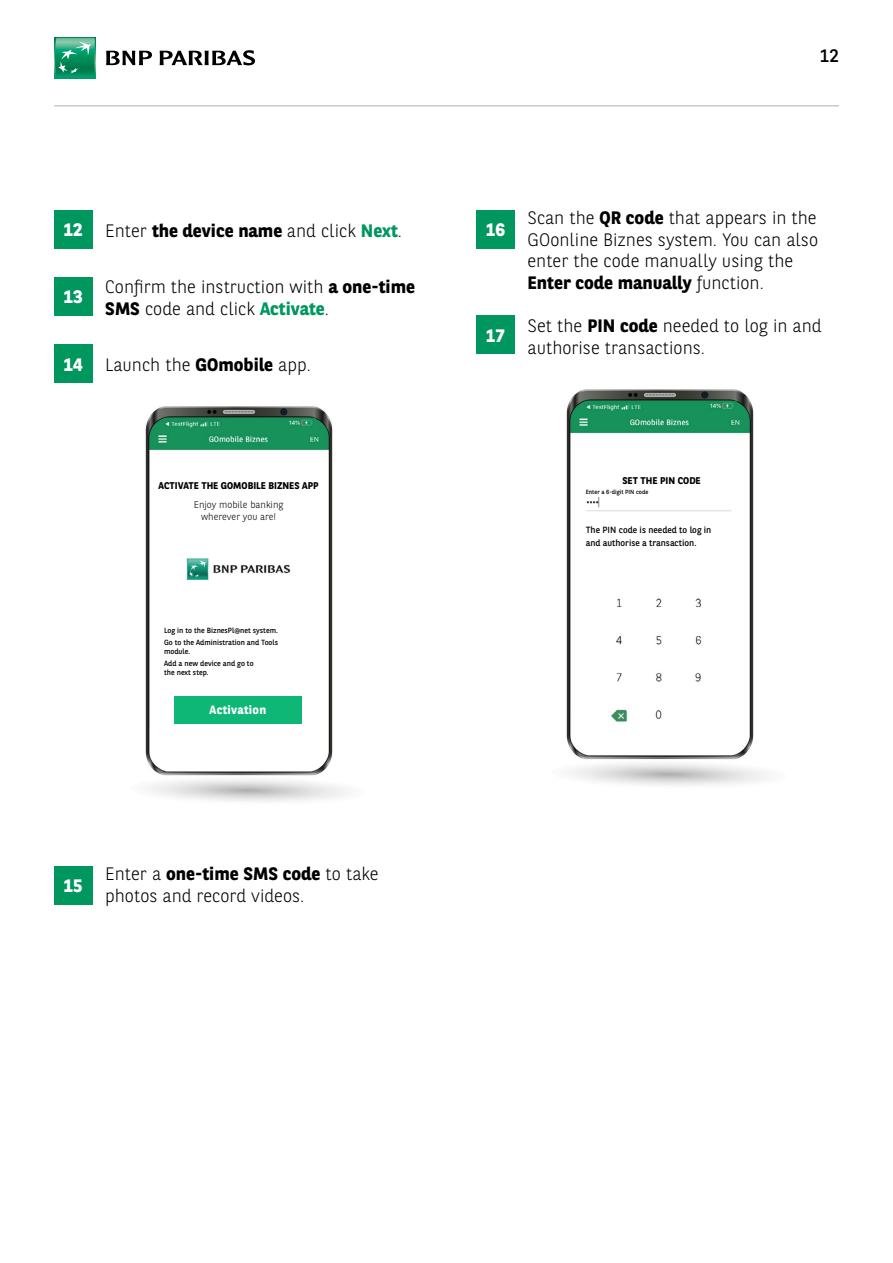
<style>
.page{position:relative;width:893px;height:1263px;background:#fff}
.page>*{position:absolute;margin:0;border:0;box-sizing:border-box;transform-origin:0 0}
.t1{font:300 18px/21.6px "BNPP Sans";color:#000}
.t2{font:700 18px "BNPP Sans";color:#fff}
.t3{font:18px "BNPP Sans";color:#000}
.t4{font:700 12px "BNPP Sans";letter-spacing:.025em;color:#fff}
.t5{font:700 9.75px "BNPP Sans";color:#000}
.t6{font:300 9.75px/11.7px "BNPP Sans";color:#000;text-align:center}
.t7{font:9px/13.5px "BNPP Sans";color:#000}
.t8{font:7.5px/12px "BNPP Sans";color:#000}
.t9{font:6px "BNPP Sans";color:#000}
.s1{font-weight:700}
.s2{font-weight:700;color:#00975f}
</style>
<div class="page">
<div style="left:54px;top:37px;width:42px;height:42px;background:#009d6d"></div>
<svg style="left:55px;top:38px;width:40px;height:37px"></svg>
<svg style="left:106px;top:51px;width:46px;height:14px"></svg>
<svg style="left:160px;top:50px;width:95px;height:15px"></svg>
<hr style="left:54px;top:105px;width:785px;height:1px;background:#b3b2b2">
<div style="left:54px;top:210px;width:38px;height:39px;background:#00975f"></div>
<div style="left:476px;top:210px;width:38px;height:39px;background:#00975f"></div>
<div style="left:54px;top:866px;width:38px;height:39px;background:#00975f"></div>
<div style="left:54px;top:278px;width:38px;height:38px;background:#00975f"></div>
<div style="left:476px;top:316px;width:38px;height:38px;background:#00975f"></div>
<div style="left:54px;top:345px;width:38px;height:38px;background:#00975f"></div>
<img style="left:145px;top:406px;width:202px;height:396px">
<div style="left:154px;top:469px;width:170px;height:60px;background:#fff"></div>
<div style="left:154px;top:614px;width:170px;height:71px;background:#fff"></div>
<div style="left:174px;top:696px;width:128px;height:27px;background:#0fb777"></div>
<img style="left:566px;top:389px;width:202px;height:397px">
<div style="left:577px;top:471px;width:170px;height:26px;background:#fff"></div>
<div style="left:577px;top:520px;width:170px;height:34px;background:#fff"></div>
<p class="t3" style="left:820px;top:44px;width:21px">12</p>
<p class="t1" style="left:105px;top:219px;width:298px">Enter <span class="s1">the device name</span> and click <span class="s2">Next</span>.</p>
<p class="t2" style="left:64px;top:218px;width:21px">12</p>
<p class="t2" style="left:486px;top:218px;width:21px">16</p>
<p class="t2" style="left:64px;top:285px;width:21px">13</p>
<p class="t2" style="left:64px;top:352px;width:21px">14</p>
<p class="t1" style="left:105px;top:275px;width:311px">Confirm the instruction with <span class="s1">a one-time<br>SMS</span> code and click <span class="s2">Activate</span>.</p>
<p class="t1" style="left:105px;top:353px;width:207px">Launch the <span class="s1">GOmobile</span> app.</p>
<p class="t2" style="left:486px;top:323px;width:21px">17</p>
<p class="t1" style="left:527px;top:206px;width:292px">Scan the <span class="s1">QR code</span> that appears in the GOonline Biznes system. You can also enter the code manually using the <span class="s1">Enter code manually</span> function.</p>
<p class="t1" style="left:527px;top:314px;width:296px">Set the <span class="s1">PIN code</span> needed to log in and authorise transactions.</p>
<p class="t5" style="left:159px;top:479px;width:162px">ACTIVATE THE GOMOBILE BIZNES APP</p>
<p class="t6" style="left:194px;top:498px;width:91px">Enjoy mobile banking wherever you are!</p>
<p class="t8" style="left:164px;top:624px;width:115px">Log in to the BiznesPl@net system.<br>Go to the Administration and Tools</p>
<p class="t8" style="left:164px;top:645px;width:91px">module.<br>Add a new device and go to</p>
<p class="t8" style="left:164px;top:666px;width:46px">the next step.</p>
<p class="t4" style="left:210px;top:702px;width:58px">Activation</p>
<p class="t5" style="left:622px;top:474px;width:80px">SET THE PIN CODE</p>
<p class="t9" style="left:586px;top:488px;width:64px">Enter a 6-digit PIN code</p>
<p class="t7" style="left:586px;top:523px;width:127px">The PIN code is needed to log in and authorise a transaction.</p>
<p class="t2" style="left:64px;top:874px;width:21px">15</p>
<p class="t1" style="left:105px;top:862px;width:275px">Enter a <span class="s1">one-time SMS code</span> to take photos and record videos.</p>
</div>
